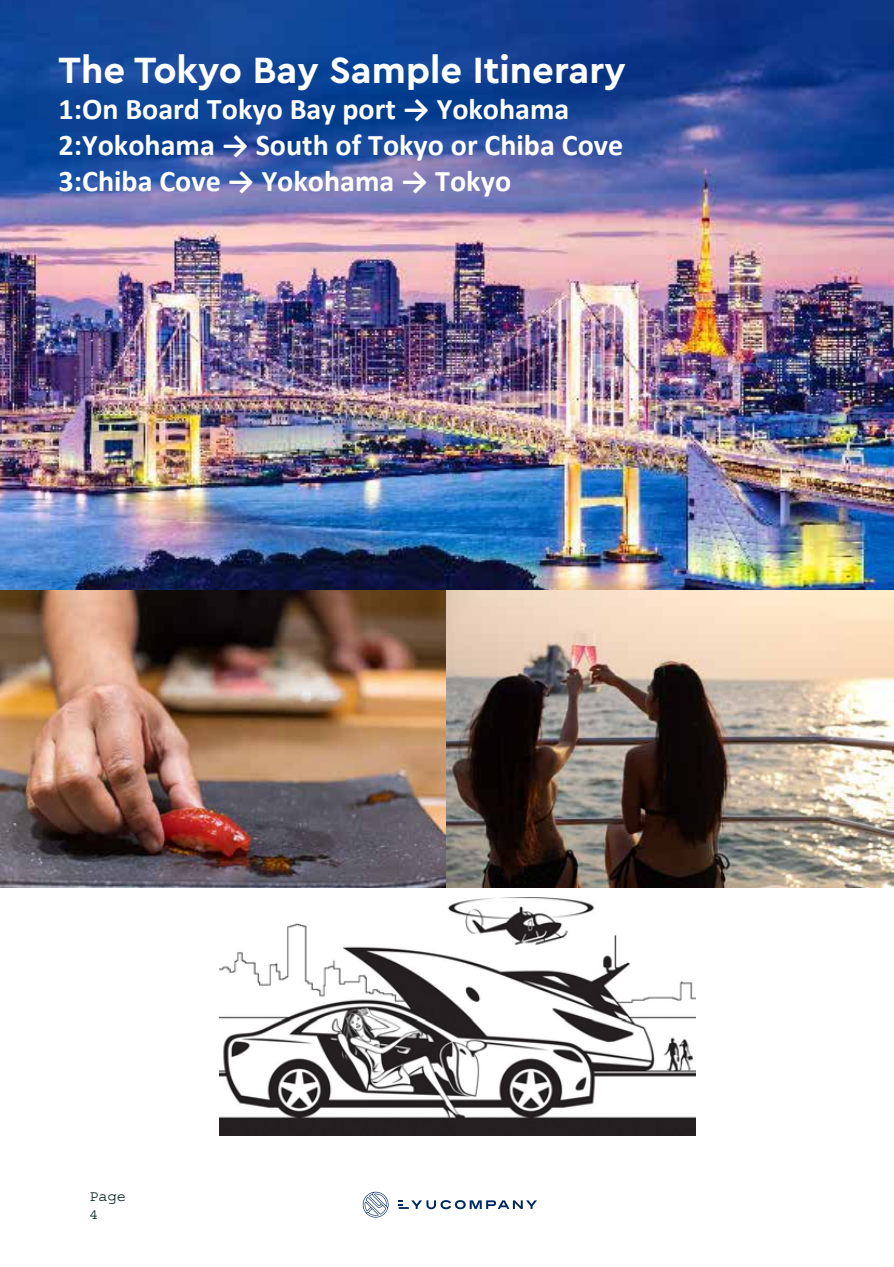
<style>
.page{position:relative;width:894px;height:1267px;background:#fff}
.page>*{position:absolute;margin:0;border:0;box-sizing:border-box;transform-origin:0 0}
.t1{font:700 38.25px "Cera Basic";color:#fff}
.t2{font:700 30px/36px "Calibri";color:#fff}
.t3{font:15.15px/18.1px "Courier Std";color:#0a2325}
</style>
<div class="page">
<img style="left:0;top:0;width:893px;height:887px">
<svg style="left:362px;top:1191px;width:27px;height:27px"></svg>
<svg style="left:399px;top:1200px;width:138px;height:9px"></svg>
<img style="left:219px;top:897px;width:477px;height:238px">
<p class="t1" style="left:59px;top:48px;width:568px">The Tokyo Bay Sample Itinerary</p>
<p class="t2" style="left:59px;top:91px;width:566px">1:On Board Tokyo Bay port → Yokohama<br>2:Yokohama → South of Tokyo or Chiba Cove<br>3:Chiba Cove → Yokohama → Tokyo</p>
<p class="t3" style="left:89px;top:1187px;width:38px">Page<br>4</p>
</div>
